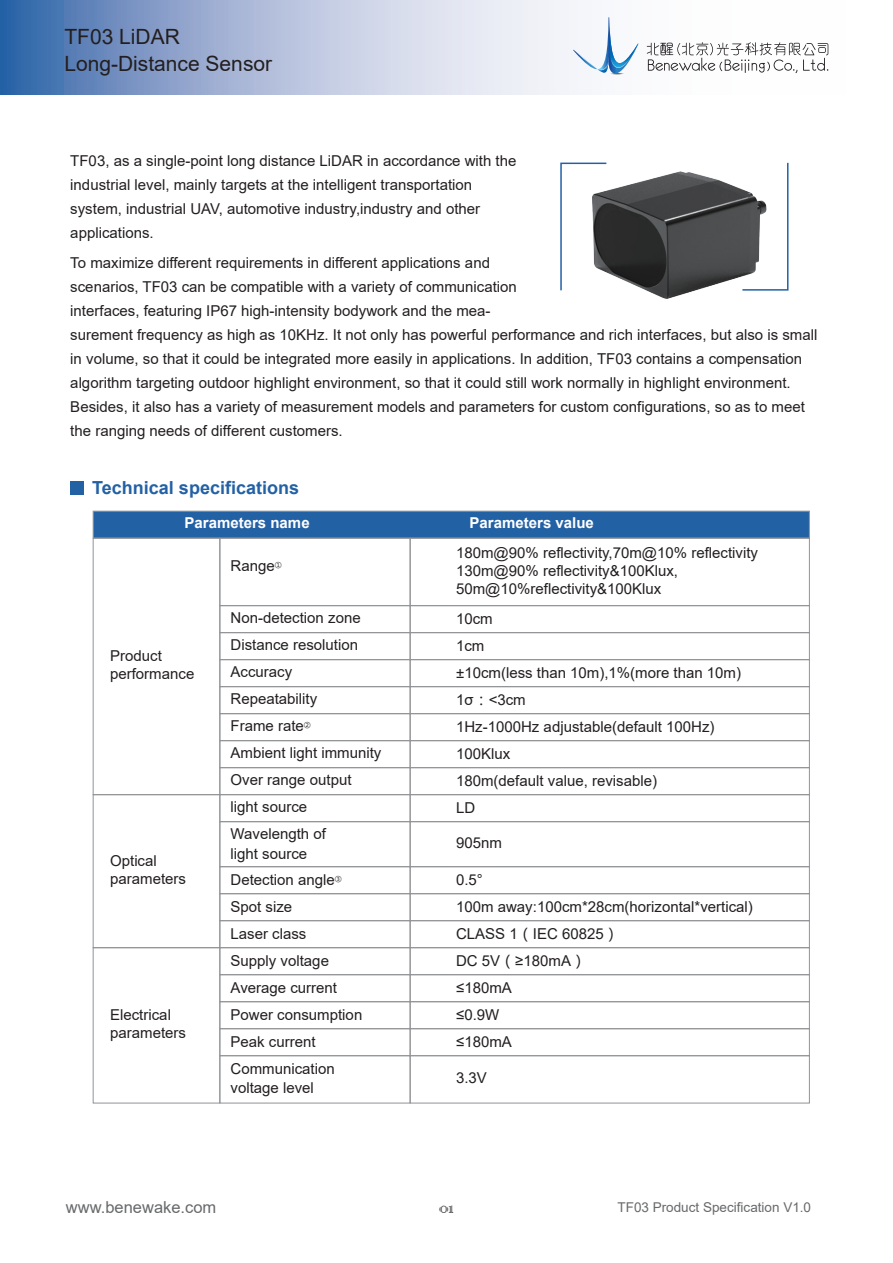
<style>
.page{position:relative;width:893px;height:1263px;background:#fff}
.page>*{position:absolute;margin:0;border:0;box-sizing:border-box;transform-origin:0 0}
.t1{font:21px "Arial";color:#231f20}
.t2{font:19.5px "Colonna";color:#333334}
.t3{font:700 18px "Arial";color:#2361a5}
.t4{font:16.5px "Arial";color:#67696b}
.t5{font:15px/27px "Arial";color:#231f20}
.t6{font:700 15px "Arial";color:#fff}
.t7{font:13.5px "Arial";color:#67696b}
.s1{font-family:"Microsoft Ya Hei"}
</style>
<div class="page">
<svg style="left:0;top:0;width:829px;height:94px"></svg>
<svg style="left:560px;top:162px;width:47px;height:129px"></svg>
<svg style="left:767px;top:162px;width:22px;height:129px"></svg>
<svg style="left:573px;top:17px;width:65px;height:70px"></svg>
<svg style="left:647px;top:42px;width:181px;height:31px"></svg>
<div style="left:93px;top:511px;width:717px;height:27px;background:#2361a5;border:1px solid #929397"></div>
<div style="left:219px;top:538px;width:191px;height:68px;border:1px solid #929397"></div>
<div style="left:219px;top:605px;width:191px;height:28px;border:1px solid #929397"></div>
<div style="left:219px;top:632px;width:191px;height:28px;border:1px solid #929397"></div>
<div style="left:219px;top:659px;width:191px;height:28px;border:1px solid #929397"></div>
<div style="left:219px;top:686px;width:191px;height:28px;border:1px solid #929397"></div>
<div style="left:219px;top:713px;width:191px;height:28px;border:1px solid #929397"></div>
<div style="left:219px;top:740px;width:191px;height:28px;border:1px solid #929397"></div>
<div style="left:219px;top:767px;width:191px;height:28px;border:1px solid #929397"></div>
<div style="left:219px;top:794px;width:191px;height:28px;border:1px solid #929397"></div>
<div style="left:219px;top:821px;width:191px;height:46px;border:1px solid #929397"></div>
<div style="left:219px;top:866px;width:191px;height:28px;border:1px solid #929397"></div>
<div style="left:219px;top:893px;width:191px;height:28px;border:1px solid #929397"></div>
<div style="left:219px;top:920px;width:191px;height:28px;border:1px solid #929397"></div>
<div style="left:219px;top:947px;width:191px;height:28px;border:1px solid #929397"></div>
<div style="left:219px;top:974px;width:191px;height:28px;border:1px solid #929397"></div>
<div style="left:219px;top:1001px;width:191px;height:28px;border:1px solid #929397"></div>
<div style="left:219px;top:1028px;width:191px;height:28px;border:1px solid #929397"></div>
<div style="left:219px;top:1055px;width:191px;height:48px;border:1px solid #929397"></div>
<div style="left:93px;top:538px;width:127px;height:257px;border:1px solid #929397"></div>
<div style="left:93px;top:794px;width:127px;height:154px;border:1px solid #929397"></div>
<div style="left:93px;top:947px;width:127px;height:156px;border:1px solid #929397"></div>
<div style="left:410px;top:538px;width:400px;height:68px;border:1px solid #929397"></div>
<div style="left:410px;top:605px;width:400px;height:28px;border:1px solid #929397"></div>
<div style="left:410px;top:632px;width:400px;height:28px;border:1px solid #929397"></div>
<div style="left:410px;top:659px;width:400px;height:28px;border:1px solid #929397"></div>
<div style="left:410px;top:686px;width:400px;height:28px;border:1px solid #929397"></div>
<div style="left:410px;top:713px;width:400px;height:28px;border:1px solid #929397"></div>
<div style="left:410px;top:740px;width:400px;height:28px;border:1px solid #929397"></div>
<div style="left:410px;top:767px;width:400px;height:28px;border:1px solid #929397"></div>
<div style="left:410px;top:794px;width:400px;height:28px;border:1px solid #929397"></div>
<div style="left:410px;top:821px;width:400px;height:46px;border:1px solid #929397"></div>
<div style="left:410px;top:866px;width:400px;height:28px;border:1px solid #929397"></div>
<div style="left:410px;top:893px;width:400px;height:28px;border:1px solid #929397"></div>
<div style="left:410px;top:920px;width:400px;height:28px;border:1px solid #929397"></div>
<div style="left:410px;top:947px;width:400px;height:28px;border:1px solid #929397"></div>
<div style="left:410px;top:974px;width:400px;height:28px;border:1px solid #929397"></div>
<div style="left:410px;top:1001px;width:400px;height:28px;border:1px solid #929397"></div>
<div style="left:410px;top:1028px;width:400px;height:28px;border:1px solid #929397"></div>
<div style="left:410px;top:1055px;width:400px;height:48px;border:1px solid #929397"></div>
<div style="left:70px;top:481px;width:14px;height:13px;background:#2361a5"></div>
<img style="left:592px;top:171px;width:175px;height:127px">
<h1 class="t1" style="left:64px;top:22px;width:117px">TF03 LiDAR</h1>
<h1 class="t1" style="left:64px;top:50px;width:209px">Long-Distance Sensor</h1>
<p class="t5" style="left:70px;top:148px;width:448px;line-height:24px">TF03, as a single-point long distance LiDAR in accordance with the industrial level, mainly targets at the intelligent transportation system, industrial UAV, automotive industry,industry and other applications.</p>
<p class="t5" style="left:70px;top:250px;width:748px;line-height:24px">To maximize different requirements in different applications and<br>scenarios, TF03 can be compatible with a variety of communication<br>interfaces, featuring IP67 high-intensity bodywork and the mea-<br>surement frequency as high as 10KHz. It not only has powerful performance and rich interfaces, but also is small in volume, so that it could be integrated more easily in applications. In addition, TF03 contains a compensation algorithm targeting outdoor highlight environment, so that it could still work normally in highlight environment.<br>Besides, it also has a variety of measurement models and parameters for custom configurations, so as to meet the ranging needs of different customers.</p>
<p class="t3" style="left:92px;top:475px;width:208px">Technical specifications</p>
<p class="t6" style="left:185px;top:512px;width:127px">Parameters name</p>
<p class="t5" style="left:110px;top:647px;width:86px;line-height:18px">Product performance</p>
<p class="t5" style="left:110px;top:852px;width:77px;line-height:18px">Optical parameters</p>
<p class="t5" style="left:110px;top:1006px;width:77px;line-height:18px">Electrical parameters</p>
<p class="t5" style="left:231px;top:552px;width:53px">Range<sup>①</sup></p>
<p class="t5" style="left:231px;top:604px;width:152px">Non-detection zone<br>Distance resolution<br>Accuracy<br>Repeatability<br>Frame rate<sup>②<br></sup>Ambient light immunity<br>Over range output light source<br>Wavelength of</p>
<p class="t5" style="left:231px;top:840px;width:133px">light source<br>Detection angle<sup>③<br></sup>Spot size<br>Laser class<br>Supply voltage<br>Average current<br>Power consumption<br>Peak current<br>Communication</p>
<p class="t5" style="left:231px;top:1074px;width:85px">voltage level</p>
<p class="t6" style="left:470px;top:512px;width:126px">Parameters value</p>
<p class="t5" style="left:456px;top:544px;width:303px;line-height:18px">180m@90% reflectivity,70m@10% reflectivity<br>130m@90% reflectivity&amp;100Klux,<br>50m@10%reflectivity&amp;100Klux</p>
<p class="t5" style="left:456px;top:605px;width:286px">10cm<br>1cm<br>±10cm(less than 10m),1%(more than 10m)<br>1σ<span class="s1">：</span>&lt;3cm<br>1Hz-1000Hz adjustable(default 100Hz)<br>100Klux<br>180m(default value, revisable)<br>LD</p>
<p class="t5" style="left:456px;top:829px;width:47px">905nm</p>
<p class="t5" style="left:456px;top:866px;width:298px">0.5°<br>100m away:100cm*28cm(horizontal*vertical)<br>CLASS 1<span class="s1">（</span>IEC 60825<span class="s1">）<br></span>DC 5V<span class="s1">（</span>≥180mA<span class="s1">）<br></span>≤180mA<br>≤0.9W<br>≤180mA</p>
<p class="t5" style="left:456px;top:1064px;width:32px">3.3V</p>
<p class="t4" style="left:66px;top:1196px;width:152px">www.benewake.com</p>
<p class="t7" style="left:617px;top:1198px;width:195px">TF03 Product Specification V1.0</p>
<h2 class="t2" style="left:439px;top:1195px;width:16px">01</h2>
</div>
